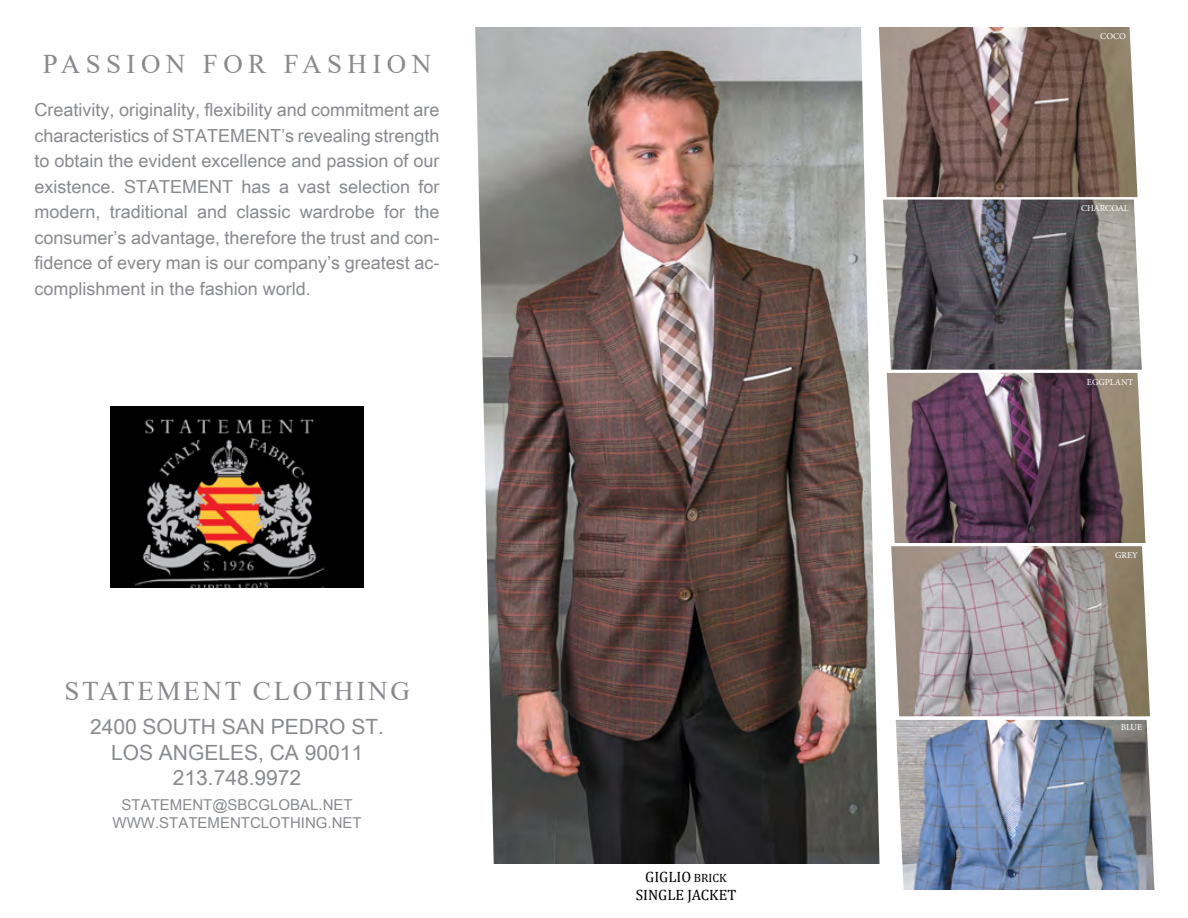
<style>
.page{position:relative;width:1188px;height:918px;background:#fff}
.page>*{position:absolute;margin:0;border:0;box-sizing:border-box;transform-origin:0 0}
.t1{font:27px "Times New Roman";letter-spacing:.1em;color:#888a8d}
.t2{font:27px "Times New Roman";letter-spacing:.2em;color:#888a8d}
.t3{font:21px/25.2px "Arial Unicode MS";color:#888a8d;text-align:center}
.t4{font:18px/25.5px "Arial Unicode MS";color:#888a8d;text-align:justify}
.t5{font:15px/18px "Arial Unicode MS";color:#888a8d;text-align:center}
.t6{font:15px/18px "Cambria";color:#000;text-align:center}
.t7{font:9px "Minion Pro";color:#fff}
.s1{font-size:12px}
</style>
<div class="page">
<img style="left:110px;top:407px;width:254px;height:180px">
<img style="left:880px;top:27px;width:258px;height:170px">
<img style="left:883px;top:200px;width:259px;height:170px">
<img style="left:887px;top:373px;width:258px;height:170px">
<img style="left:891px;top:546px;width:259px;height:170px">
<img style="left:475px;top:27px;width:405px;height:837px">
<img style="left:896px;top:720px;width:258px;height:170px">
<h1 class="t2" style="left:43px;top:45px;width:390px">PASSION FOR FASHION</h1>
<p class="t4" style="left:35px;top:97px;width:406px">Creativity, originality, flexibility and commitment are characteristics of STATEMENT’s revealing strength to obtain the evident excellence and passion of our existence. STATEMENT has a vast selection for modern, traditional and classic wardrobe for the consumer’s advantage, therefore the trust and con&shy;fidence of every man is our company’s greatest ac&shy;complishment in the fashion world.</p>
<h1 class="t1" style="left:64px;top:672px;width:347px">STATEMENT CLOTHING</h1>
<p class="t3" style="left:90px;top:714px;width:296px">2400 SOUTH SAN PEDRO ST.<br>LOS ANGELES, CA 90011<br>213.748.9972</p>
<p class="t5" style="left:113px;top:795px;width:251px">STATEMENT@SBCGLOBAL.NET<br>WWW.STATEMENTCLOTHING.NET</p>
<p class="t6" style="left:636px;top:867px;width:102px">GIGLIO <span class="s1">BRICK<br></span>SINGLE JACKET</p>
<p class="t7" style="left:1100px;top:30px;width:27px">COCO</p>
<p class="t7" style="left:1081px;top:202px;width:49px">CHARCOAL</p>
<p class="t7" style="left:1087px;top:376px;width:48px">EGGPLANT</p>
<p class="t7" style="left:1115px;top:549px;width:24px">GREY</p>
<p class="t7" style="left:1121px;top:722px;width:23px">BLUE</p>
</div>
